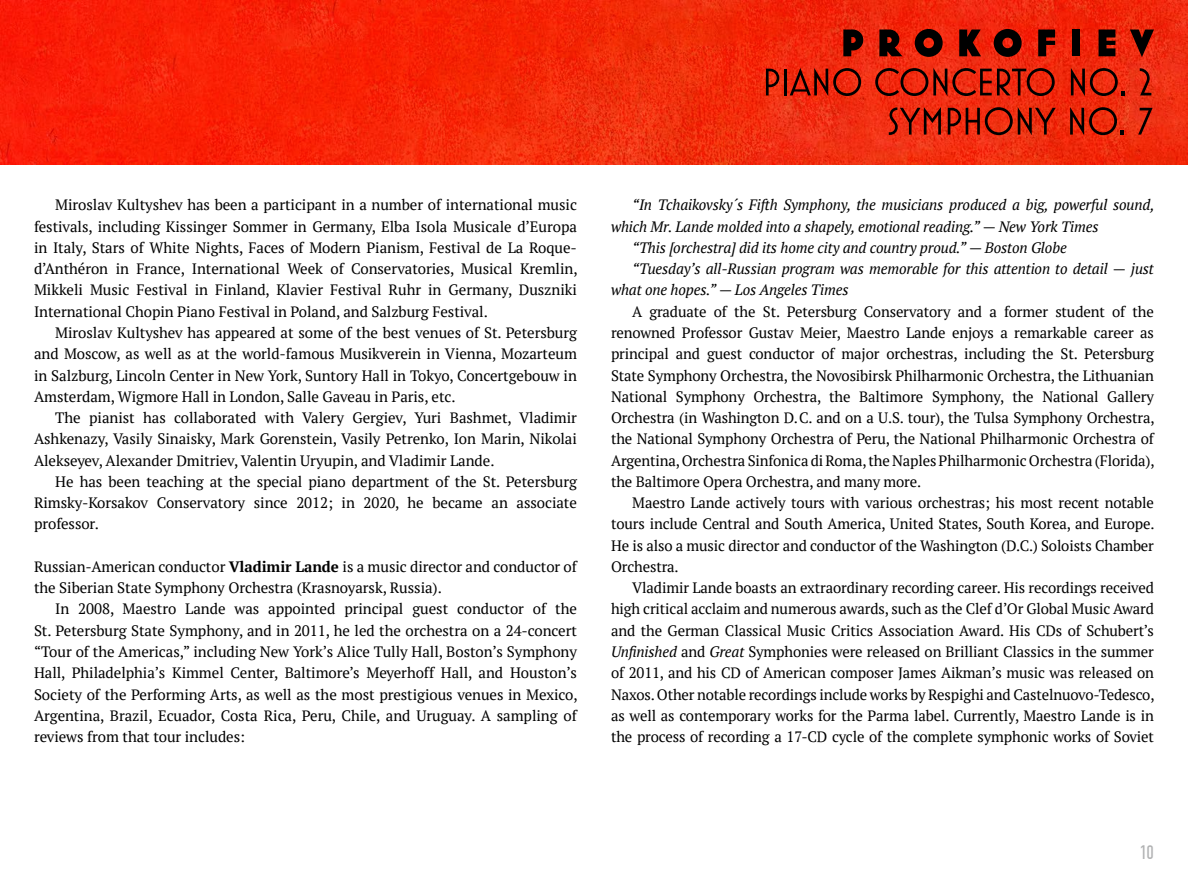
<style>
.page{position:relative;width:1188px;height:893px;background:#fff}
.page>*{position:absolute;margin:0;border:0;box-sizing:border-box;transform-origin:0 0}
.t1{font:19.5px "PF Din Text Comp Pro";color:#b1b2b3}
.t2{font:15px/21.3px "PT Serif";letter-spacing:-.01em;color:#000;text-align:justify}
.t3{font:italic 15px "PT Serif";letter-spacing:-.01em;color:#000}
.s1{font-weight:700}
.s2{font-style:normal}
.s3{font-style:italic}
</style>
<div class="page">
<img style="left:0;top:0;width:1188px;height:164px">
<svg style="left:843px;top:30px;width:20px;height:26px"></svg>
<svg style="left:879px;top:30px;width:23px;height:26px"></svg>
<svg style="left:915px;top:29px;width:28px;height:28px"></svg>
<svg style="left:959px;top:30px;width:22px;height:26px"></svg>
<svg style="left:994px;top:29px;width:28px;height:28px"></svg>
<svg style="left:1038px;top:30px;width:17px;height:26px"></svg>
<div style="left:1072px;top:30px;width:8px;height:26px;background:#000"></div>
<svg style="left:1099px;top:30px;width:16px;height:26px"></svg>
<svg style="left:1130px;top:30px;width:24px;height:27px"></svg>
<svg style="left:766px;top:69px;width:13px;height:26px"></svg>
<hr style="left:784px;top:69px;width:2px;height:26px;background:#000">
<svg style="left:790px;top:68px;width:71px;height:28px;background:#ad1d0a"></svg>
<svg style="left:875px;top:68px;width:180px;height:28px;background:#af1f0c"></svg>
<svg style="left:1071px;top:68px;width:54px;height:28px;background:#ad1f0a"></svg>
<svg style="left:1140px;top:68px;width:11px;height:27px"></svg>
<svg style="left:889px;top:107px;width:52px;height:28px"></svg>
<svg style="left:948px;top:107px;width:108px;height:28px;background:#ae210b"></svg>
<svg style="left:1070px;top:107px;width:54px;height:28px;background:#ad2009"></svg>
<svg style="left:1138px;top:108px;width:15px;height:27px"></svg>
<p class="t2" style="left:34px;top:194px;width:545px;text-indent:21px">Miroslav Kultyshev has been a participant in a number of international music festivals, including Kissinger Sommer in Germany, Elba Isola Musicale d’Europa in Italy, Stars of White Nights, Faces of Modern Pianism, Festival de La Roque&shy;d’Anthéron in France, International Week of Conservatories, Musical Kremlin, Mikkeli Music Festival in Finland, Klavier Festival Ruhr in Germany, Duszniki International Chopin Piano Festival in Poland, and Salzburg Festival.</p>
<p class="t2" style="left:34px;top:322px;width:544px;text-indent:21px">Miroslav Kultyshev has appeared at some of the best venues of St. Petersburg and Moscow, as well as at the world-famous Musikverein in Vienna, Mozarteum in Salzburg, Lincoln Center in New York, Suntory Hall in Tokyo, Concertgebouw in Amsterdam, Wigmore Hall in London, Salle Gaveau in Paris, etc.</p>
<p class="t2" style="left:34px;top:407px;width:544px;text-indent:21px">The pianist has collaborated with Valery Gergiev, Yuri Bashmet, Vladimir Ashkenazy, Vasily Sinaisky, Mark Gorenstein, Vasily Petrenko, Ion Marin, Nikolai Alekseyev, Alexander Dmitriev, Valentin Uryupin, and Vladimir Lande.</p>
<p class="t2" style="left:34px;top:470px;width:544px;text-indent:21px">He has been teaching at the special piano department of the St. Petersburg Rimsky-Korsakov Conservatory since 2012; in 2020, he became an associate professor.</p>
<p class="t2" style="left:34px;top:555px;width:544px">Russian-American conductor <span class="s1">Vladimir Lande</span> is a music director and conductor of the Siberian State Symphony Orchestra (Krasnoyarsk, Russia).</p>
<p class="t2" style="left:34px;top:598px;width:545px;text-indent:21px">In 2008, Maestro Lande was appointed principal guest conductor of the St. Petersburg State Symphony, and in 2011, he led the orchestra on a 24‑concert “Tour of the Americas,” including New York’s Alice Tully Hall, Boston’s Symphony Hall, Philadelphia’s Kimmel Center, Baltimore’s Meyerhoff Hall, and Houston’s Society of the Performing Arts, as well as the most prestigious venues in Mexico, Argentina, Brazil, Ecuador, Costa Rica, Peru, Chile, and Uruguay. A sampling of reviews from that tour includes:</p>
<p class="t3" style="left:632px;top:195px;width:524px">“In Tchaikovsky´s Fifth Symphony, the musicians produced a big, powerful sound,</p>
<p class="t3" style="left:611px;top:217px;width:489px">which Mr. Lande molded into a shapely, emotional reading.” <span class="s2">—</span> New York Times</p>
<p class="t3" style="left:632px;top:238px;width:436px">“This [orchestra] did its home city and country proud.” <span class="s2">—</span> Boston Globe</p>
<p class="t3" style="left:632px;top:259px;width:523px">“Tuesday’s all-Russian program was memorable for this attention to detail <span class="s2">—</span> just</p>
<p class="t3" style="left:611px;top:280px;width:239px">what one hopes.” <span class="s2">—</span> Los Angeles Times</p>
<p class="t2" style="left:632px;top:300px;width:523px">A graduate of the St. Petersburg Conservatory and a former student of the</p>
<p class="t2" style="left:611px;top:322px;width:544px">renowned Professor Gustav Meier, Maestro Lande enjoys a remarkable career as</p>
<p class="t2" style="left:611px;top:343px;width:544px">principal and guest conductor of major orchestras, including the St. Petersburg</p>
<p class="t2" style="left:611px;top:364px;width:544px">State Symphony Orchestra, the Novosibirsk Philharmonic Orchestra, the Lithuanian</p>
<p class="t2" style="left:611px;top:385px;width:544px">National Symphony Orchestra, the Baltimore Symphony, the National Gallery</p>
<p class="t2" style="left:611px;top:407px;width:545px">Orchestra (in Washington D.C. and on a U.S. tour), the Tulsa Symphony Orchestra,</p>
<p class="t2" style="left:611px;top:428px;width:544px">the National Symphony Orchestra of Peru, the National Philharmonic Orchestra of</p>
<p class="t2" style="left:611px;top:449px;width:545px">Argentina, Orchestra Sinfonica di Roma, the Naples Philharmonic Orchestra (Florida),</p>
<p class="t2" style="left:611px;top:470px;width:312px">the Baltimore Opera Orchestra, and many more.</p>
<p class="t2" style="left:632px;top:492px;width:523px">Maestro Lande actively tours with various orchestras; his most recent notable</p>
<p class="t2" style="left:611px;top:513px;width:545px">tours include Central and South America, United States, South Korea, and Europe.</p>
<p class="t2" style="left:611px;top:534px;width:544px">He is also a music director and conductor of the Washington (D.C.) Soloists Chamber</p>
<p class="t2" style="left:611px;top:555px;width:69px">Orchestra.</p>
<p class="t2" style="left:632px;top:577px;width:523px">Vladimir Lande boasts an extraordinary recording career. His recordings received</p>
<p class="t2" style="left:611px;top:598px;width:544px">high critical acclaim and numerous awards, such as the Clef d’Or Global Music Award</p>
<p class="t2" style="left:611px;top:619px;width:544px">and the German Classical Music Critics Association Award. His CDs of Schubert’s</p>
<p class="t2" style="left:611px;top:641px;width:544px"><span class="s3">Unfinished</span> and <span class="s3">Great</span> Symphonies were released on Brilliant Classics in the summer</p>
<p class="t2" style="left:611px;top:662px;width:544px">of 2011, and his CD of American composer James Aikman’s music was released on</p>
<p class="t2" style="left:611px;top:683px;width:545px">Naxos. Other notable recordings include works by Respighi and Castelnuovo-Tedesco,</p>
<p class="t2" style="left:611px;top:704px;width:544px">as well as contemporary works for the Parma label. Currently, Maestro Lande is in</p>
<p class="t2" style="left:611px;top:726px;width:544px">the process of recording a 17-CD cycle of the complete symphonic works of Soviet</p>
<h1 class="t1" style="left:1139px;top:841px;width:16px">10</h1>
</div>
